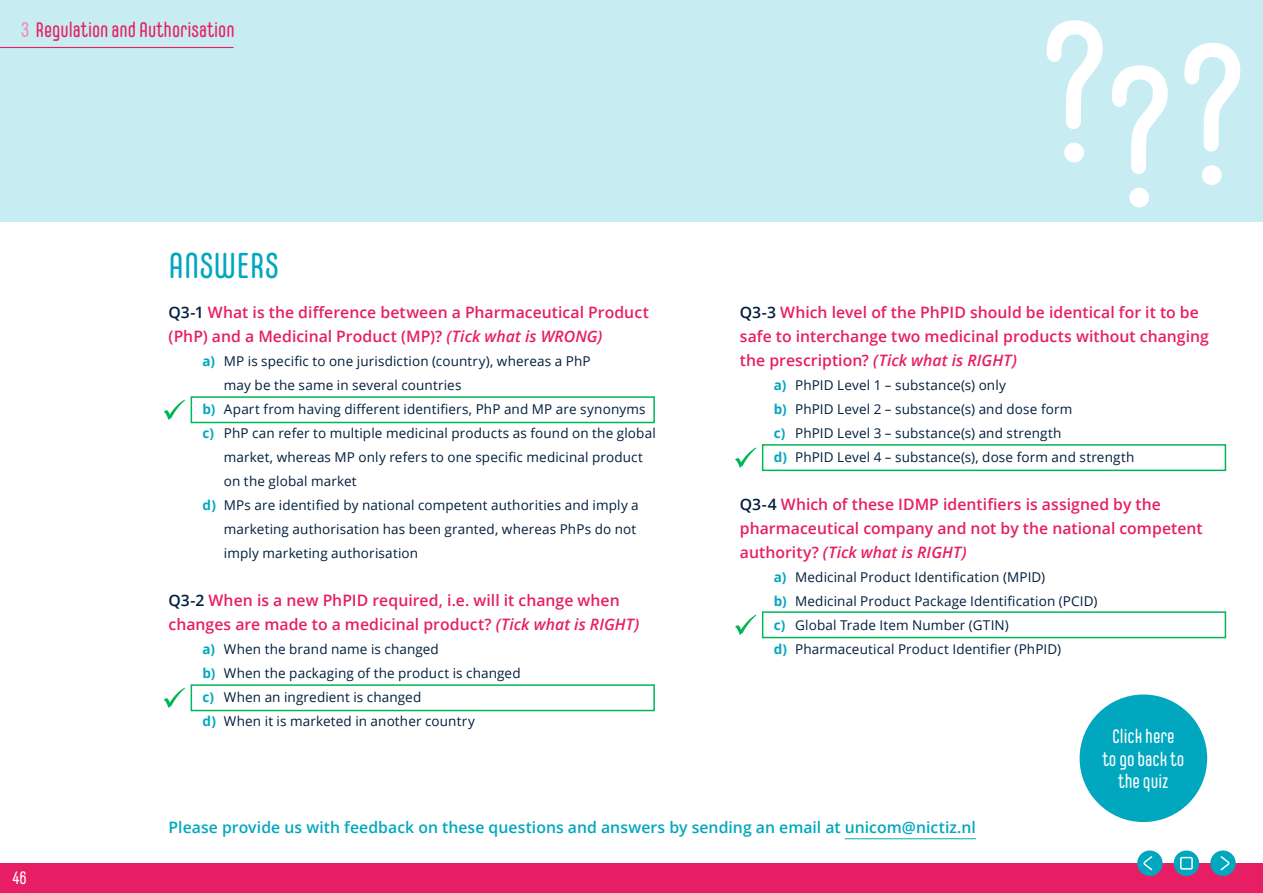
<style>
.page{position:relative;width:1263px;height:893px;background:#fff}
.page>*{position:absolute;margin:0;border:0;box-sizing:border-box;transform-origin:0 0}
.t1{font:197.1px "Carl Marx";color:#fff}
.t2{font:36px "Carl Marx";color:#00a7be}
.t3{font:21px "Carl Marx";color:#e71e63}
.t4{font:19.5px/22.5px "Carl Marx";color:#fff;text-align:center}
.t5{font:18px "Carl Marx";color:#fff}
.t6{font:600 15.75px/24px "Open Sans";color:#e71e63}
.t7{font:600 15.75px "Open Sans";letter-spacing:.005em;color:#00a7be}
.t8{font:13.5px/24px "Open Sans";letter-spacing:.01em;color:#001e3c}
.s1{color:#f38fb1}
.s2{color:#001e3c}
.s3{font-style:italic}
.s4{font-weight:700;color:#00a7be}
</style>
<div class="page">
<div style="left:0;top:0;width:1263px;height:221px;background:#c7ecf1"></div>
<hr style="left:0;top:47px;width:233px;height:1px;background:#e71e63">
<div style="left:191px;top:684px;width:464px;height:27px;border:2px solid #00b756"></div>
<div style="left:191px;top:396px;width:464px;height:27px;border:2px solid #00b756"></div>
<div style="left:762px;top:444px;width:464px;height:27px;border:2px solid #00b756"></div>
<div style="left:762px;top:611px;width:464px;height:27px;border:2px solid #00b756"></div>
<svg style="left:164px;top:688px;width:21px;height:20px"></svg>
<svg style="left:164px;top:400px;width:21px;height:20px"></svg>
<svg style="left:735px;top:447px;width:21px;height:21px"></svg>
<svg style="left:735px;top:615px;width:21px;height:20px"></svg>
<div style="left:1079px;top:694px;width:128px;height:128px;background:#00a7be;border-radius:50%"></div>
<hr style="left:845px;top:838px;width:131px;height:1px;background:#00a7be">
<div style="left:0;top:863px;width:1263px;height:30px;background:#e71e63"></div>
<div style="left:1137px;top:850px;width:25px;height:26px;background:#00a7be;border-radius:50%"></div>
<div style="left:1210px;top:850px;width:26px;height:26px;background:#00a7be;border-radius:50%"></div>
<div style="left:1174px;top:850px;width:25px;height:26px;background:#00a7be;border-radius:50%"></div>
<div style="left:1180px;top:857px;width:13px;height:13px;border:2px solid #fff"></div>
<svg style="left:1143px;top:856px;width:10px;height:15px"></svg>
<svg style="left:1220px;top:856px;width:9px;height:15px"></svg>
<h3 class="t3" style="left:21px;top:18px;width:215px"><span class="s1">3</span> Regulation and Authorisation</h3>
<h2 class="t2" style="left:169px;top:245px;width:112px">ANSWERS</h2>
<p class="t6" style="left:169px;top:300px;width:482px"><span class="s2">Q3-1</span> What is the difference between a Pharmaceutical Product (PhP) and a Medicinal Product (MP)? <span class="s3">(Tick what is WRONG)</span></p>
<p class="t8" style="left:203px;top:349px;width:389px"><span class="s4">a)</span> MP is specific to one jurisdiction (country), whereas a PhP</p>
<p class="t8" style="left:224px;top:373px;width:239px">may be the same in several countries</p>
<p class="t8" style="left:203px;top:397px;width:445px"><span class="s4">b)</span> Apart from having different identifiers, PhP and MP are synonyms</p>
<p class="t8" style="left:203px;top:421px;width:455px"><span class="s4">c)</span> PhP can refer to multiple medicinal products as found on the global</p>
<p class="t8" style="left:224px;top:445px;width:421px">market, whereas MP only refers to one specific medicinal product</p>
<p class="t8" style="left:224px;top:469px;width:134px">on the global market</p>
<p class="t8" style="left:203px;top:493px;width:438px"><span class="s4">d)</span> MPs are identified by national competent authorities and imply a</p>
<p class="t8" style="left:224px;top:517px;width:414px">marketing authorisation has been granted, whereas PhPs do not</p>
<p class="t8" style="left:224px;top:541px;width:196px">imply marketing authorisation</p>
<p class="t6" style="left:169px;top:588px;width:472px"><span class="s2">Q3-2</span> When is a new PhPID required, i.e. will it change when changes are made to a medicinal product? <span class="s3">(Tick what is RIGHT)</span></p>
<p class="t8" style="left:203px;top:637px;width:319px"><span class="s4">a)</span> When the brand name is changed<br><span class="s4">b)</span> When the packaging of the product is changed <span class="s4">c)</span> When an ingredient is changed<br><span class="s4">d)</span> When it is marketed in another country</p>
<h1 class="t1" style="left:1041px;top:4px;width:206px">???</h1>
<p class="t6" style="left:740px;top:300px;width:471px"><span class="s2">Q3-3</span> Which level of the PhPID should be identical for it to be safe to interchange two medicinal products without changing the prescription? <span class="s3">(Tick what is RIGHT)</span></p>
<p class="t8" style="left:774px;top:373px;width:362px"><span class="s4">a)</span> PhPID Level 1 – substance(s) only<br><span class="s4">b)</span> PhPID Level 2 – substance(s) and dose form<br><span class="s4">c)</span> PhPID Level 3 – substance(s) and strength<br><span class="s4">d)</span> PhPID Level 4 – substance(s), dose form and strength</p>
<p class="t6" style="left:740px;top:492px;width:464px"><span class="s2">Q3-4</span> Which of these IDMP identifiers is assigned by the pharmaceutical company and not by the national competent authority? <span class="s3">(Tick what is RIGHT)</span></p>
<p class="t8" style="left:774px;top:565px;width:325px"><span class="s4">a)</span> Medicinal Product Identification (MPID)<br><span class="s4">b)</span> Medicinal Product Package Identification (PCID) <span class="s4">c)</span> Global Trade Item Number (GTIN)<br><span class="s4">d)</span> Pharmaceutical Product Identifier (PhPID)</p>
<h3 class="t4" style="left:1102px;top:725px;width:84px">Click here<br>to go back to the quiz</h3>
<h3 class="t5" style="left:12px;top:867px;width:16px">46</h3>
<p class="t7" style="left:169px;top:816px;width:809px">Please provide us with feedback on these questions and answers by sending an email at unicom@nictiz.nl</p>
</div>
